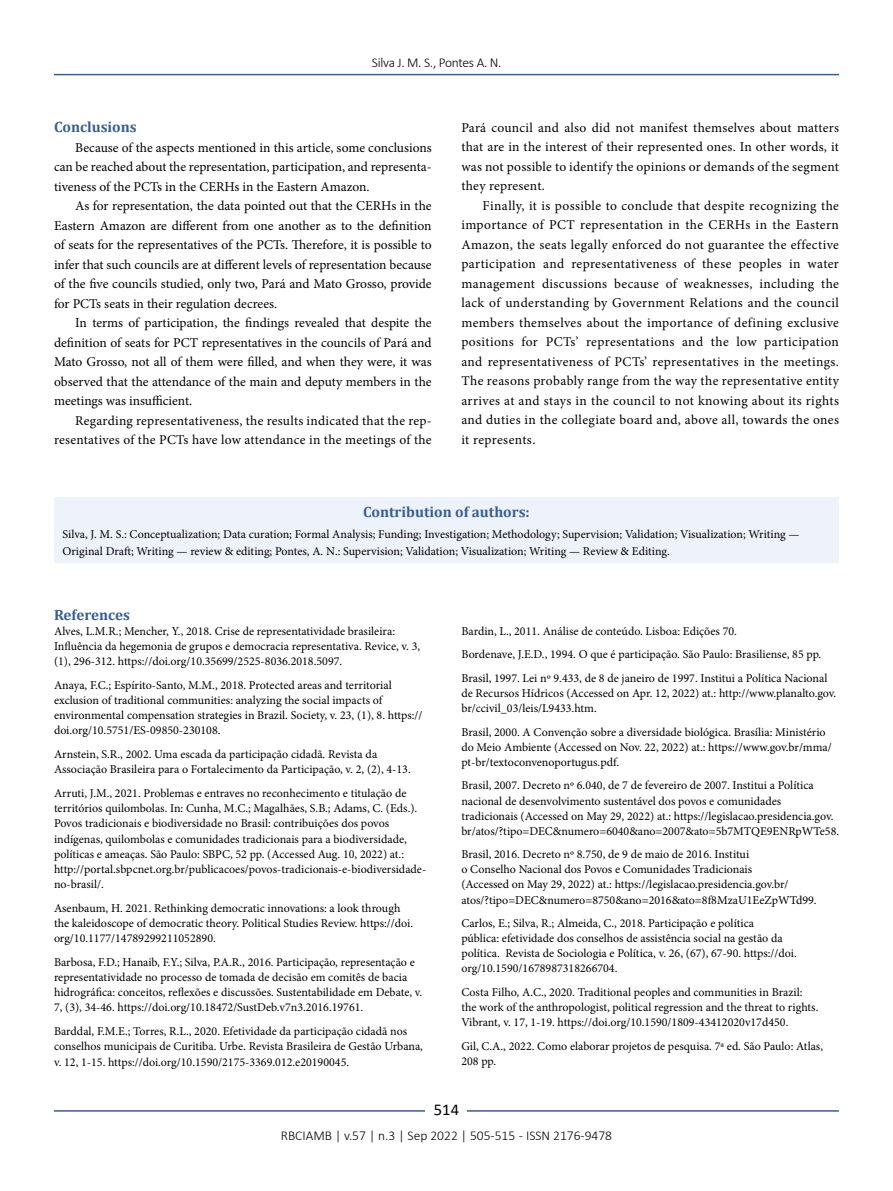
<style>
.page{position:relative;width:893px;height:1191px;background:#fff}
.page>*{position:absolute;margin:0;border:0;box-sizing:border-box;transform-origin:0 0}
.t1{font:16.5px "Calibri";color:#000}
.t2{font:700 15px "Cambria";color:#365f92}
.t3{font:13.5px/19.5px "Minion Pro";letter-spacing:.01em;color:#000;text-align:justify}
.t4{font:300 13.5px "Calibri";color:#000}
.t5{font:300 13.5px "Calibri";letter-spacing:-.02em;color:#000}
.t6{font:12px/15.1px "Minion Pro";color:#000}
</style>
<div class="page">
<hr style="left:54px;top:74px;width:785px;height:1px;background:#365f92">
<hr style="left:54px;top:1110px;width:785px;height:1px;background:#365f92">
<div style="left:426px;top:1096px;width:41px;height:26px;background:#fff"></div>
<div style="left:54px;top:497px;width:785px;height:66px;background:#eef2fb"></div>
<p class="t5" style="left:372px;top:54px;width:131px">Silva J. M. S., Pontes A. N.</p>
<p class="t2" style="left:54px;top:116px;width:84px">Conclusions</p>
<p class="t3" style="left:54px;top:138px;width:379px;text-indent:21px">Because of the aspects mentioned in this article, some conclusions can be reached about the representation, participation, and representa&shy;tiveness of the PCTs in the CERHs in the Eastern Amazon.</p>
<p class="t3" style="left:54px;top:196px;width:379px;text-indent:21px">As for representation, the data pointed out that the CERHs in the Eastern Amazon are different from one another as to the definition of seats for the representatives of the PCTs. Therefore, it is possible to infer that such councils are at different levels of representation because of the five councils studied, only two, Pará and Mato Grosso, provide for PCTs seats in their regulation decrees.</p>
<p class="t3" style="left:54px;top:313px;width:379px;text-indent:21px">In terms of participation, the findings revealed that despite the definition of seats for PCT representatives in the councils of Pará and Mato Grosso, not all of them were filled, and when they were, it was observed that the attendance of the main and deputy members in the meetings was insufficient.</p>
<p class="t3" style="left:54px;top:410px;width:379px;text-align:right">Regarding representativeness, the results indicated that the rep&shy;resentatives of the PCTs have low attendance in the meetings of the</p>
<p class="t3" style="left:461px;top:118px;width:379px">Pará council and also did not manifest themselves about matters that are in the interest of their represented ones. In other words, it was not possible to identify the opinions or demands of the segment they represent.</p>
<p class="t3" style="left:461px;top:196px;width:379px;text-indent:21px">Finally, it is possible to conclude that despite recognizing the importance of PCT representation in the CERHs in the Eastern Amazon, the seats legally enforced do not guarantee the effective participation and representativeness of these peoples in water management discussions because of weaknesses, including the lack of understanding by Government Relations and the council members themselves about the importance of defining exclusive positions for PCTs’ representations and the low participation and representativeness of PCTs’ representatives in the meetings.<br>The reasons probably range from the way the representative entity arrives at and stays in the council to not knowing about its rights and duties in the collegiate board and, above all, towards the ones it represents.</p>
<p class="t2" style="left:363px;top:502px;width:168px">Contribution of authors:</p>
<p class="t6" style="left:63px;top:526px;width:739px;line-height:16.5px">Silva, J. M. S.: Conceptualization; Data curation; Formal Analysis; Funding; Investigation; Methodology; Supervision; Validation; Visualization; Writing —<br>Original Draft; Writing — review &amp; editing; Pontes, A. N.: Supervision; Validation; Visualization; Writing — Review &amp; Editing.</p>
<p class="t2" style="left:54px;top:604px;width:77px">References</p>
<p class="t6" style="left:54px;top:623px;width:368px">Alves, L.M.R.; Mencher, Y., 2018. Crise de representatividade brasileira:<br>Influência da hegemonia de grupos e democracia representativa. Revice, v. 3, (1), 296-312. https://doi.org/10.35699/2525-8036.2018.5097.</p>
<p class="t6" style="left:54px;top:677px;width:370px">Anaya, F.C.; Espírito-Santo, M.M., 2018. Protected areas and territorial exclusion of traditional communities: analyzing the social impacts of environmental compensation strategies in Brazil. Society, v. 23, (1), 8. https:// doi.org/10.5751/ES-09850-230108.</p>
<p class="t6" style="left:54px;top:747px;width:358px">Arnstein, S.R., 2002. Uma escada da participação cidadã. Revista da<br>Associação Brasileira para o Fortalecimento da Participação, v. 2, (2), 4-13.</p>
<p class="t6" style="left:54px;top:785px;width:374px">Arruti, J.M., 2021. Problemas e entraves no reconhecimento e titulação de territórios quilombolas. In: Cunha, M.C.; Magalhães, S.B.; Adams, C. (Eds.).<br>Povos tradicionais e biodiversidade no Brasil: contribuições dos povos indígenas, quilombolas e comunidades tradicionais para a biodiversidade, políticas e ameaças. São Paulo: SBPC, 52 pp. (Accessed Aug. 10, 2022) at.: http://portal.sbpcnet.org.br/publicacoes/povos-tradicionais-e-biodiversidade&shy;no-brasil/.</p>
<p class="t6" style="left:54px;top:900px;width:361px">Asenbaum, H. 2021. Rethinking democratic innovations: a look through the kaleidoscope of democratic theory. Political Studies Review. https://doi. org/10.1177/14789299211052890.</p>
<p class="t6" style="left:54px;top:954px;width:370px">Barbosa, F.D.; Hanaib, F.Y.; Silva, P.A.R., 2016. Participação, representação e representatividade no processo de tomada de decisão em comitês de bacia hidrográfica: conceitos, reflexões e discussões. Sustentabilidade em Debate, v.<br>7, (3), 34-46. https://doi.org/10.18472/SustDeb.v7n3.2016.19761.</p>
<p class="t6" style="left:54px;top:1023px;width:371px">Barddal, F.M.E.; Torres, R.L., 2020. Efetividade da participação cidadã nos conselhos municipais de Curitiba. Urbe. Revista Brasileira de Gestão Urbana, v. 12, 1-15. https://doi.org/10.1590/2175-3369.012.e20190045.</p>
<p class="t6" style="left:461px;top:619px;width:368px;line-height:23.5px">Bardin, L., 2011. Análise de conteúdo. Lisboa: Edições 70.<br>Bordenave, J.E.D., 1994. O que é participação. São Paulo: Brasiliense, 85 pp.<br>Brasil, 1997. Lei nº 9.433, de 8 de janeiro de 1997. Institui a Política Nacional</p>
<p class="t6" style="left:461px;top:685px;width:376px">de Recursos Hídricos (Accessed on Apr. 12, 2022) at.: http://www.planalto.gov. br/ccivil_03/leis/L9433.htm.</p>
<p class="t6" style="left:461px;top:724px;width:372px">Brasil, 2000. A Convenção sobre a diversidade biológica. Brasília: Ministério do Meio Ambiente (Accessed on Nov. 22, 2022) at.: https://www.gov.br/mma/ pt-br/textoconvenoportugus.pdf.</p>
<p class="t6" style="left:461px;top:778px;width:379px">Brasil, 2007. Decreto nº 6.040, de 7 de fevereiro de 2007. Institui a Política nacional de desenvolvimento sustentável dos povos e comunidades tradicionais (Accessed on May 29, 2022) at.: https://legislacao.presidencia.gov. br/atos/?tipo=DEC&amp;numero=6040&amp;ano=2007&amp;ato=5b7MTQE9ENRpWTe58.</p>
<p class="t6" style="left:461px;top:847px;width:357px">Brasil, 2016. Decreto nº 8.750, de 9 de maio de 2016. Institui<br>o Conselho Nacional dos Povos e Comunidades Tradicionais<br>(Accessed on May 29, 2022) at.: https://legislacao.presidencia.gov.br/ atos/?tipo=DEC&amp;numero=8750&amp;ano=2016&amp;ato=8f8MzaU1EeZpWTd99.</p>
<p class="t6" style="left:461px;top:915px;width:337px">Carlos, E.; Silva, R.; Almeida, C., 2018. Participação e política<br>pública: efetividade dos conselhos de assistência social na gestão da política. Revista de Sociologia e Política, v. 26, (67), 67-90. https://doi. org/10.1590/1678987318266704.</p>
<p class="t6" style="left:461px;top:984px;width:358px">Costa Filho, A.C., 2020. Traditional peoples and communities in Brazil: the work of the anthropologist, political regression and the threat to rights.<br>Vibrant, v. 17, 1-19. https://doi.org/10.1590/1809-43412020v17d450.</p>
<p class="t6" style="left:461px;top:1038px;width:363px">Gil, C.A., 2022. Como elaborar projetos de pesquisa. 7ª ed. São Paulo: Atlas,<br>208 pp.</p>
<h1 class="t1" style="left:434px;top:1098px;width:27px">514</h1>
<p class="t4" style="left:281px;top:1126px;width:333px">RBCIAMB | v.57 | n.3 | Sep 2022 | 505-515 - ISSN 2176-9478</p>
</div>
